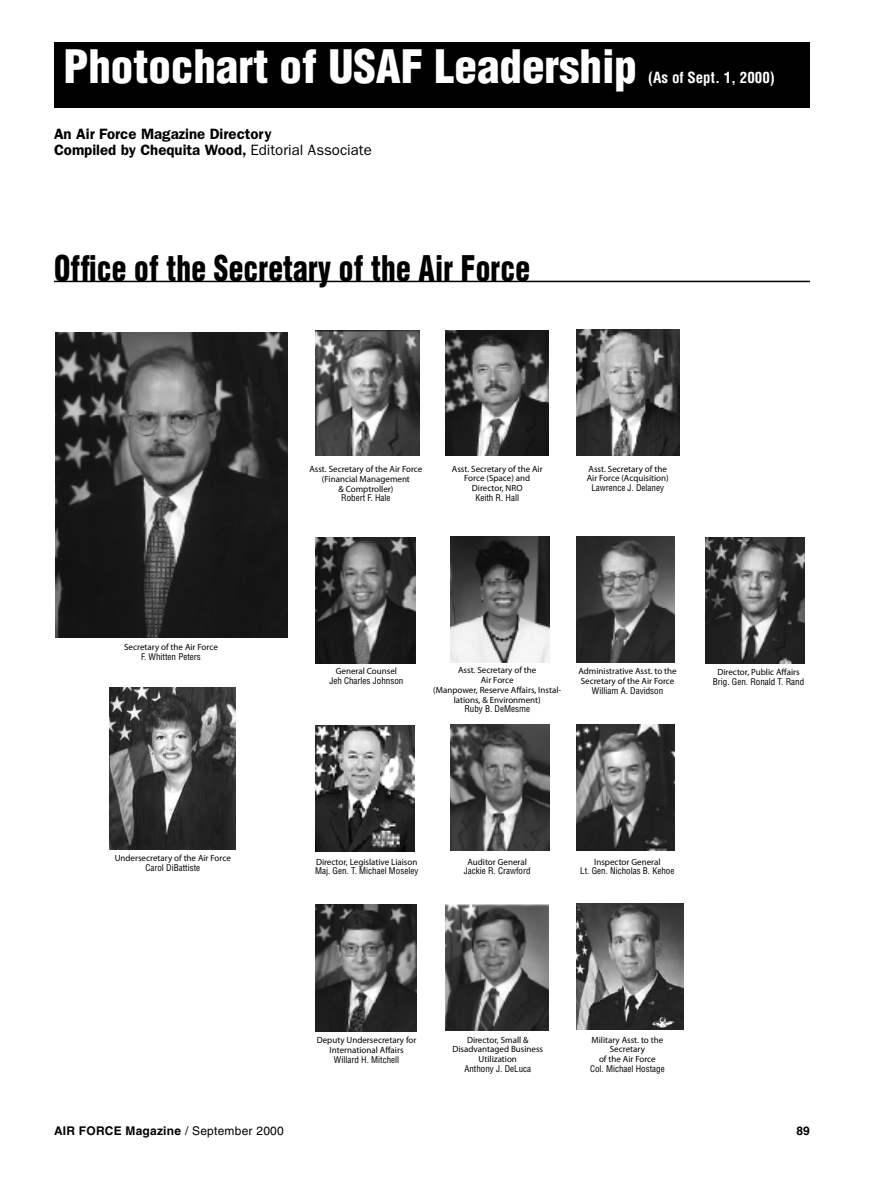
<style>
.page{position:relative;width:882px;height:1179px;background:#fff}
.page>*{position:absolute;margin:0;border:0;box-sizing:border-box;transform-origin:0 0}
.t1{font:900 condensed 45px "Helvetica";color:#fff}
.t2{font:900 condensed 34.5px "Helvetica";letter-spacing:.005em;color:#000;scale:.85 1}
.t3{font:600 15px/16.5px "Franklin Gothic";color:#000}
.t4{font:700 condensed 15px "Helvetica";color:#fff}
.t5{font:700 12px "Helvetica";letter-spacing:.02em;color:#000}
.t6{font:9px/9.8px "Myriad Pro";color:#000;text-align:center}
.t7{font:condensed 9px "Helvetica";color:#000}
.s1{font-weight:400}
</style>
<div class="page">
<div style="left:54px;top:42px;width:756px;height:66px;background:#000"></div>
<hr style="left:54px;top:281px;width:756px;height:1px;background:#000">
<img style="left:576px;top:330px;width:104px;height:126px">
<img style="left:56px;top:333px;width:232px;height:305px">
<img style="left:315px;top:330px;width:104px;height:126px">
<img style="left:446px;top:330px;width:103px;height:126px">
<img style="left:315px;top:537px;width:101px;height:126px">
<img style="left:576px;top:536px;width:99px;height:126px">
<img style="left:706px;top:537px;width:99px;height:126px">
<img style="left:450px;top:725px;width:99px;height:126px">
<img style="left:576px;top:725px;width:99px;height:126px">
<img style="left:315px;top:905px;width:101px;height:126px">
<img style="left:446px;top:904px;width:103px;height:126px">
<img style="left:450px;top:536px;width:99px;height:126px">
<img style="left:315px;top:725px;width:99px;height:126px">
<img style="left:576px;top:903px;width:108px;height:126px">
<img style="left:109px;top:687px;width:126px;height:162px">
<h1 class="t1" style="left:63px;top:38px;width:575px">Photochart of USAF Leadership</h1>
<h3 class="t4" style="left:648px;top:68px;width:128px">(As of Sept. 1, 2000)</h3>
<h3 class="t3" style="left:54px;top:125px;width:319px">An Air Force Magazine Directory<br>Compiled by Chequita Wood, <span class="s1">Editorial Associate</span></h3>
<h2 class="t2" style="left:54px;top:247px;width:562px">Office of the Secretary of the Air Force</h2>
<p class="t6" style="left:124px;top:642px;width:95px">Secretary of the Air Force</p>
<p class="t7" style="left:141px;top:651px;width:61px">F. Whitten Peters</p>
<p class="t6" style="left:115px;top:853px;width:118px">Undersecretary of the Air Force</p>
<p class="t7" style="left:145px;top:862px;width:56px">Carol DiBattiste</p>
<p class="t6" style="left:309px;top:464px;width:115px">Asst. Secretary of the Air Force (Financial Management<br>&amp; Comptroller)</p>
<p class="t7" style="left:341px;top:493px;width:51px">Robert F. Hale</p>
<p class="t6" style="left:452px;top:464px;width:92px">Asst. Secretary of the Air<br>Force (Space) and<br>Director, NRO</p>
<p class="t7" style="left:475px;top:492px;width:45px">Keith R. Hall</p>
<p class="t6" style="left:587px;top:464px;width:83px;text-align:left">Asst. Secretary of the<br>Air Force (Acquisition)</p>
<p class="t7" style="left:591px;top:482px;width:74px">Lawrence J. Delaney</p>
<p class="t6" style="left:433px;top:665px;width:130px">Asst. Secretary of the<br>Air Force<br>(Manpower, Reserve Affairs, Instal&shy;lations, &amp; Environment)</p>
<p class="t7" style="left:464px;top:704px;width:67px">Ruby B. DeMesme</p>
<p class="t6" style="left:336px;top:666px;width:63px">General Counsel</p>
<p class="t7" style="left:329px;top:675px;width:75px">Jeh Charles Johnson</p>
<p class="t6" style="left:578px;top:666px;width:100px;text-align:left">Administrative Asst. to the<br>Secretary of the Air Force</p>
<p class="t7" style="left:592px;top:685px;width:73px">William A. Davidson</p>
<p class="t6" style="left:717px;top:667px;width:84px">Director, Public Affairs</p>
<p class="t7" style="left:713px;top:676px;width:93px">Brig. Gen. Ronald T. Rand</p>
<p class="t6" style="left:316px;top:857px;width:103px">Director, Legislative Liaison</p>
<p class="t7" style="left:315px;top:865px;width:105px">Maj. Gen. T. Michael Moseley</p>
<p class="t6" style="left:468px;top:857px;width:61px">Auditor General</p>
<p class="t7" style="left:464px;top:865px;width:68px">Jackie R. Crawford</p>
<p class="t6" style="left:594px;top:857px;width:68px">Inspector General</p>
<p class="t7" style="left:580px;top:865px;width:96px">Lt. Gen. Nicholas B. Kehoe</p>
<p class="t6" style="left:317px;top:1035px;width:101px">Deputy Undersecretary for<br>International Affairs</p>
<p class="t7" style="left:334px;top:1054px;width:67px">Willard H. Mitchell</p>
<p class="t6" style="left:452px;top:1035px;width:92px">Director, Small &amp;<br>Disadvantaged Business<br>Utilization</p>
<p class="t7" style="left:464px;top:1063px;width:68px">Anthony J. DeLuca</p>
<p class="t6" style="left:591px;top:1035px;width:73px">Military Asst. to the<br>Secretary<br>of the Air Force</p>
<p class="t7" style="left:590px;top:1063px;width:76px">Col. Michael Hostage</p>
<h3 class="t5" style="left:54px;top:1123px;width:231px">AIR FORCE Magazine <span class="s1">/ September 2000</span></h3>
<h3 class="t5" style="left:797px;top:1123px;width:15px">89</h3>
</div>
